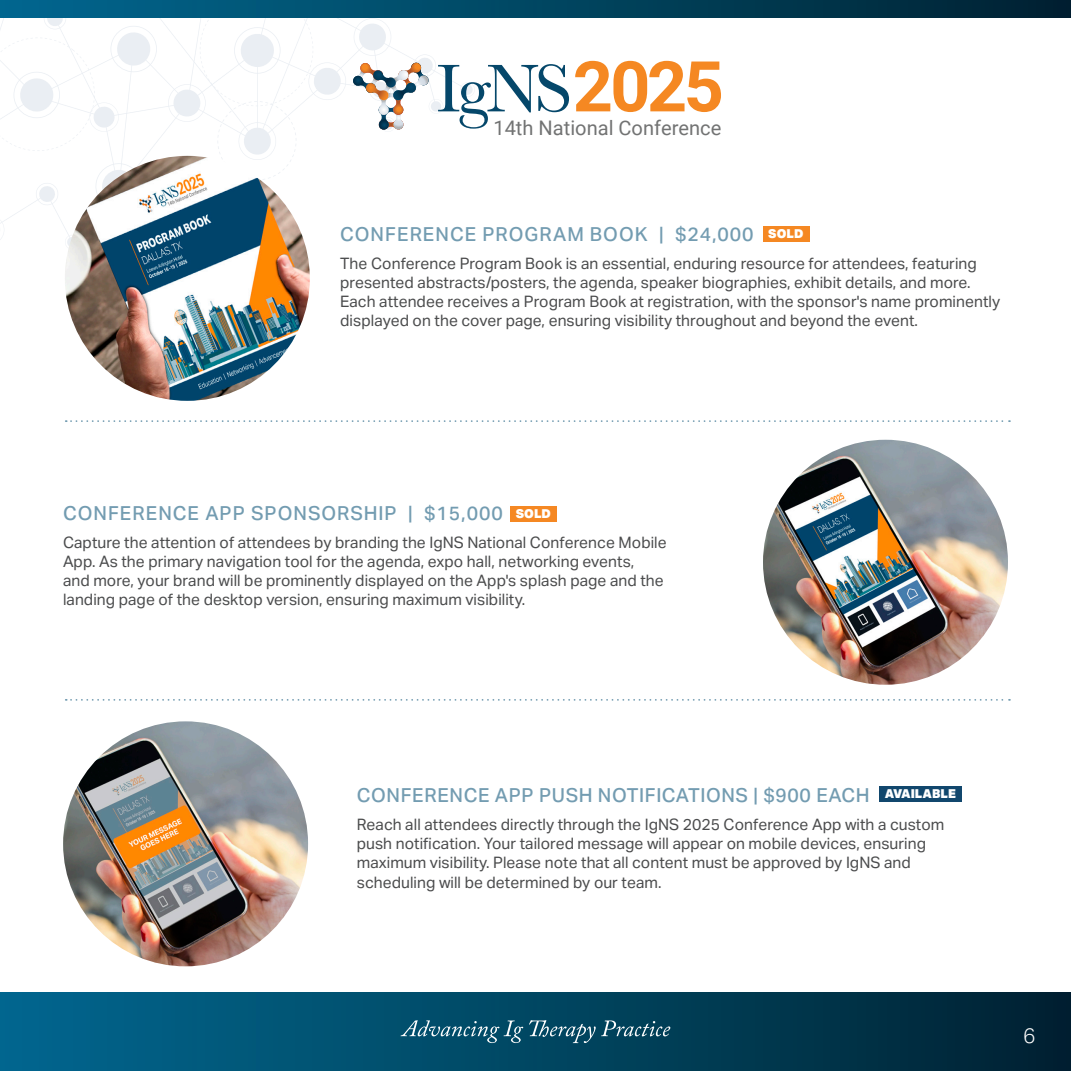
<style>
.page{position:relative;width:1071px;height:1071px;background:#fff}
.page>*{position:absolute;margin:0;border:0;box-sizing:border-box;transform-origin:0 0}
.t1{font:70.17px "Baskerville";color:#05476a}
.t2{font:300 21px "Aktiv Grotesk";color:#fff}
.t3{font:20.12px "Roboto";color:#727373}
.t4{font:500 19.25px "Aktiv Grotesk";letter-spacing:.05em;color:#739cb1}
.t5{font:500 19.25px "Aktiv Grotesk";letter-spacing:.03em;color:#739cb1}
.t6{font:15.75px/19.2px "Aktiv Grotesk";color:#4b4c4d}
.t7{font:900 12.25px "Aktiv Grotesk";color:#fff}
.s1{font-family:"Roboto";font-weight:700;color:#f58822}
</style>
<div class="page">
<svg style="left:0;top:18px;width:473px;height:236px"></svg>
<svg style="left:200px;top:18px;width:114px;height:162px"></svg>
<svg style="left:0;top:38px;width:95px;height:113px"></svg>
<div style="left:0;top:992px;width:1071px;height:79px;background:linear-gradient(to right,#016890,#002332)"></div>
<div style="left:0;top:0;width:1071px;height:18px;background:linear-gradient(to right,#016890,#002332)"></div>
<svg style="left:401px;top:1020px;width:122px;height:23px;background:#296880"></svg>
<svg style="left:529px;top:1020px;width:141px;height:23px;background:#275f75"></svg>
<svg style="left:66px;top:420px;width:944px;height:2px"></svg>
<svg style="left:66px;top:699px;width:944px;height:2px"></svg>
<img style="left:65px;top:156px;width:245px;height:245px;border-radius:122px">
<img style="left:763px;top:440px;width:245px;height:245px;border-radius:122px">
<img style="left:63px;top:721px;width:245px;height:245px;border-radius:122px">
<svg style="left:353px;top:63px;width:76px;height:67px"></svg>
<div style="left:879px;top:787px;width:83px;height:15px;background:#11476d"></div>
<div style="left:510px;top:507px;width:47px;height:15px;background:#f58823"></div>
<div style="left:763px;top:227px;width:47px;height:15px;background:#f58823"></div>
<p class="t1" style="left:436px;top:44px;width:289px">IgNS<span class="s1">2025</span></p>
<p class="t3" style="left:493px;top:113px;width:230px">14th National Conference</p>
<p class="t4" style="left:340px;top:223px;width:415px">CONFERENCE PROGRAM BOOK | $24,000</p>
<p class="t6" style="left:340px;top:254px;width:662px">The Conference Program Book is an essential, enduring resource for attendees, featuring presented abstracts/posters, the agenda, speaker biographies, exhibit details, and more.<br>Each attendee receives a Program Book at registration, with the sponsor's name prominently displayed on the cover page, ensuring visibility throughout and beyond the event.</p>
<p class="t7" style="left:768px;top:227px;width:37px">SOLD</p>
<p class="t4" style="left:63px;top:502px;width:441px">CONFERENCE APP SPONSORSHIP | $15,000</p>
<p class="t6" style="left:63px;top:533px;width:605px">Capture the attention of attendees by branding the IgNS National Conference Mobile App. As the primary navigation tool for the agenda, expo hall, networking events,<br>and more, your brand will be prominently displayed on the App's splash page and the landing page of the desktop version, ensuring maximum visibility.</p>
<p class="t7" style="left:516px;top:507px;width:37px">SOLD</p>
<p class="t5" style="left:357px;top:784px;width:514px">CONFERENCE APP PUSH NOTIFICATIONS | $900 EACH</p>
<p class="t6" style="left:357px;top:815px;width:589px">Reach all attendees directly through the IgNS 2025 Conference App with a custom push notification. Your tailored message will appear on mobile devices, ensuring maximum visibility. Please note that all content must be approved by IgNS and scheduling will be determined by our team.</p>
<p class="t7" style="left:885px;top:787px;width:73px">AVAILABLE</p>
<p class="t2" style="left:1023px;top:1024px;width:14px">6</p>
</div>
